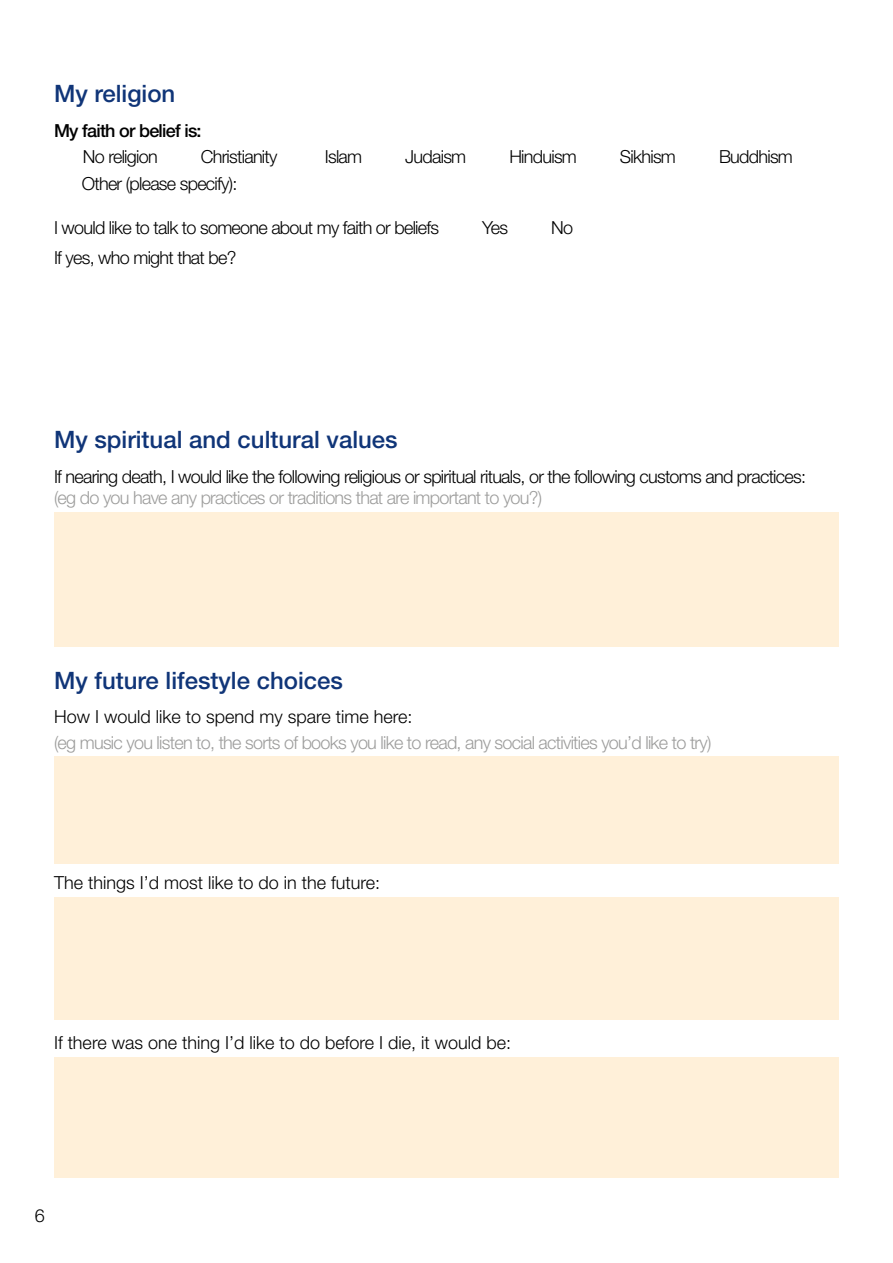
<style>
.page{position:relative;width:893px;height:1263px;background:#fff}
.page>*{position:absolute;margin:0;border:0;box-sizing:border-box;transform-origin:0 0}
.t1{font:500 24px "Helvetica Neue LT Std";color:#103578}
.t2{font:300 18px "Helvetica Neue LT Std";letter-spacing:-.04em;color:#000}
.t3{font:300 18px "Helvetica Neue LT Std";letter-spacing:-.04em;color:#9d9d9c}
.t4{font:300 18px "Helvetica Neue LT Std";color:#000}
.t5{font:500 18px "Helvetica Neue LT Std";letter-spacing:-.04em;color:#000}
</style>
<div class="page">
<div style="left:54px;top:512px;width:785px;height:135px;background:#fff0d9"></div>
<div style="left:54px;top:757px;width:785px;height:107px;background:#fff0d9"></div>
<div style="left:54px;top:897px;width:785px;height:122px;background:#fff0d9"></div>
<div style="left:54px;top:1057px;width:785px;height:121px;background:#fff0d9"></div>
<h1 class="t1" style="left:54px;top:79px;width:123px">My religion</h1>
<p class="t5" style="left:54px;top:119px;width:149px">My faith or belief is:</p>
<p class="t2" style="left:83px;top:146px;width:76px">No religion</p>
<p class="t2" style="left:201px;top:146px;width:78px">Christianity</p>
<p class="t2" style="left:325px;top:146px;width:39px">Islam</p>
<p class="t2" style="left:405px;top:146px;width:63px">Judaism</p>
<p class="t2" style="left:509px;top:146px;width:69px">Hinduism</p>
<p class="t2" style="left:620px;top:146px;width:57px">Sikhism</p>
<p class="t2" style="left:719px;top:146px;width:75px">Buddhism</p>
<p class="t2" style="left:82px;top:173px;width:157px">Other (please specify):</p>
<p class="t2" style="left:54px;top:216px;width:387px">I would like to talk to someone about my faith or beliefs</p>
<p class="t2" style="left:482px;top:216px;width:27px">Yes</p>
<p class="t2" style="left:551px;top:216px;width:23px">No</p>
<p class="t2" style="left:54px;top:246px;width:184px">If yes, who might that be?</p>
<h1 class="t1" style="left:54px;top:425px;width:345px">My spiritual and cultural values</h1>
<p class="t2" style="left:54px;top:465px;width:754px">If nearing death, I would like the following religious or spiritual rituals, or the following customs and practices:</p>
<p class="t3" style="left:54px;top:487px;width:490px">(eg do you have any practices or traditions that are important to you?)</p>
<h1 class="t1" style="left:54px;top:666px;width:291px">My future lifestyle choices</h1>
<p class="t4" style="left:54px;top:705px;width:360px">How I would like to spend my spare time here:</p>
<p class="t3" style="left:54px;top:731px;width:659px">(eg music you listen to, the sorts of books you like to read, any social activities you’d like to try)</p>
<p class="t4" style="left:54px;top:871px;width:328px">The things I’d most like to do in the future:</p>
<p class="t4" style="left:54px;top:1032px;width:459px">If there was one thing I’d like to do before I die, it would be:</p>
<p class="t2" style="left:35px;top:1204px;width:12px">6</p>
</div>
